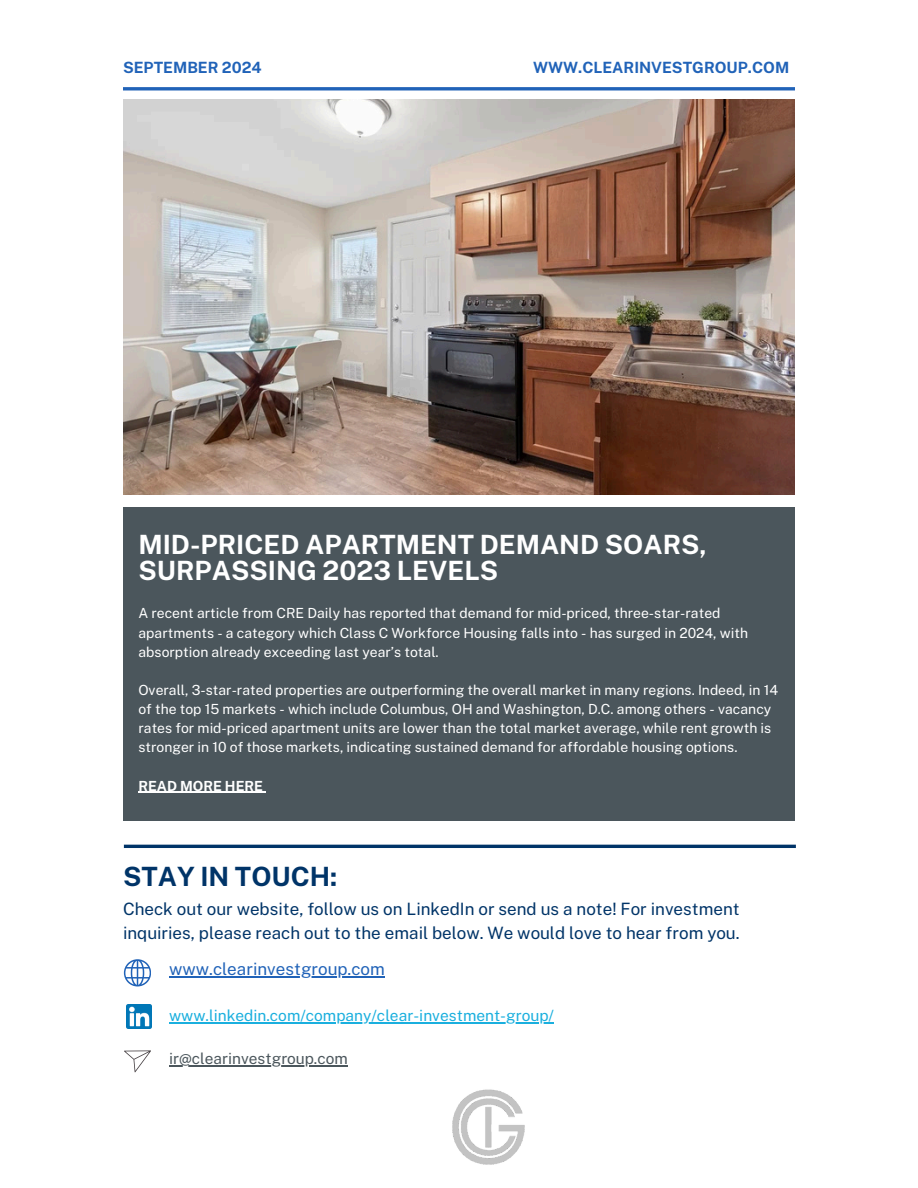
<style>
.page{position:relative;width:918px;height:1188px;background:#fff}
.page>*{position:absolute;margin:0;border:0;box-sizing:border-box;transform-origin:0 0}
.t1{font:700 26.55px/25.8px "Public Sans";color:#fff}
.t2{font:700 26.55px "Public Sans";color:#003468}
.t3{font:16.95px/23.7px "Public Sans";color:#003468}
.t4{font:16.95px "Public Sans";color:#2163b8}
.t5{font:15.45px "Public Sans";color:#1aafde}
.t6{font:700 15.45px "Public Sans";color:#2163b8}
.t7{font:15.45px "Public Sans";color:#4b565c}
.t8{font:13.95px/19.2px "Public Sans";color:#fff}
.t9{font:700 13.95px "Public Sans";color:#fff}
</style>
<div class="page">
<hr style="left:123px;top:87px;width:672px;height:3px;background:#2163b8">
<img style="left:123px;top:99px;width:672px;height:395px">
<div style="left:123px;top:508px;width:672px;height:313px;background:#4b565c"></div>
<hr style="left:138px;top:792px;width:125px;height:1px;background:#fff">
<hr style="left:124px;top:845px;width:672px;height:3px;background:#003468">
<img style="left:452px;top:1089px;width:73px;height:76px">
<svg style="left:124px;top:959px;width:27px;height:27px"></svg>
<svg style="left:124px;top:1050px;width:27px;height:22px"></svg>
<img style="left:126px;top:1004px;width:25px;height:25px">
<hr style="left:169px;top:976px;width:216px;height:1px;background:#2163b8">
<hr style="left:169px;top:1022px;width:385px;height:2px;background:#1aafde">
<hr style="left:169px;top:1065px;width:179px;height:2px;background:#4b565c">
<h2 class="t6" style="left:123px;top:59px;width:140px">SEPTEMBER 2024</h2>
<h2 class="t6" style="left:533px;top:59px;width:258px">WWW.CLEARINVESTGROUP.COM</h2>
<h1 class="t1" style="left:138px;top:532px;width:570px">MID-PRICED APARTMENT DEMAND SOARS,<br>SURPASSING 2023 LEVELS</h1>
<p class="t8" style="left:138px;top:604px;width:611px">A recent article from CRE Daily has reported that demand for mid-priced, three-star-rated apartments - a category which Class C Workforce Housing falls into - has surged in 2024, with absorption already exceeding last year’s total.</p>
<p class="t8" style="left:138px;top:680px;width:641px">Overall, 3-star-rated properties are outperforming the overall market in many regions. Indeed, in 14 of the top 15 markets - which include Columbus, OH and Washington, D.C. among others - vacancy rates for mid-priced apartment units are lower than the total market average, while rent growth is stronger in 10 of those markets, indicating sustained demand for affordable housing options.</p>
<h4 class="t9" style="left:138px;top:777px;width:126px">READ MORE HERE</h4>
<p class="t2" style="left:123px;top:861px;width:216px">STAY IN TOUCH:</p>
<h3 class="t3" style="left:123px;top:897px;width:618px">Check out our website, follow us on LinkedIn or send us a note! For investment inquiries, please reach out to the email below. We would love to hear from you.</h3>
<p class="t4" style="left:169px;top:959px;width:217px">www.clearinvestgroup.com</p>
<h3 class="t5" style="left:169px;top:1007px;width:386px">www.linkedin.com/company/clear-investment-group/</h3>
<p class="t7" style="left:169px;top:1050px;width:180px">ir@clearinvestgroup.com</p>
</div>
